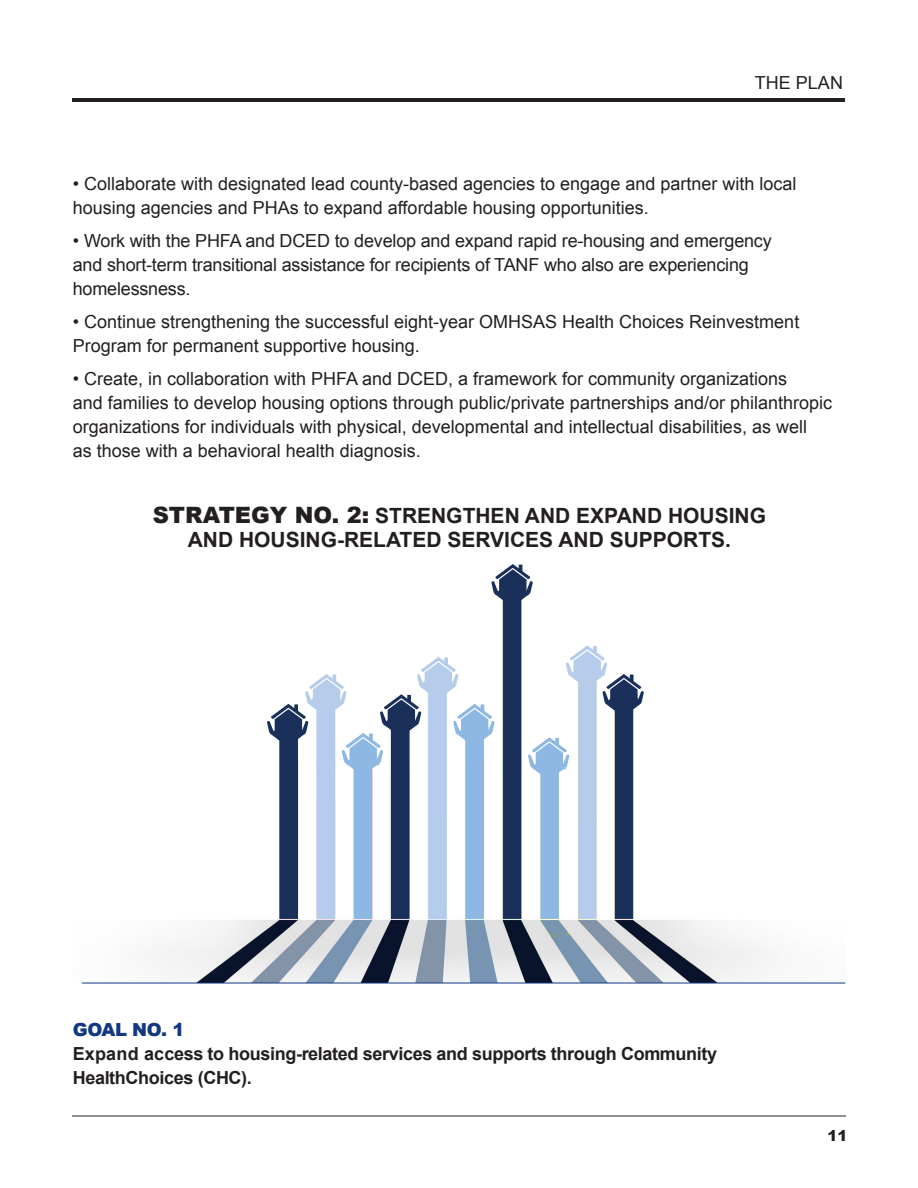
<style>
.page{position:relative;width:918px;height:1188px;background:#fff}
.page>*{position:absolute;margin:0;border:0;box-sizing:border-box;transform-origin:0 0}
.t1{font:700 21px/24px "Arial";color:#231f20;text-align:center}
.t2{font:18px/24px "Arial";color:#231f20}
.t3{font:700 18px/24px "Arial";letter-spacing:-.02em;color:#231f20}
.t4{font:900 15px "Arial";color:#231f20}
.s1{font-weight:900;font-size:22.5px}
.s2{font-weight:900;color:#113880}
</style>
<div class="page">
<hr style="left:72px;top:1116px;width:774px;height:1px;background:#231f20">
<hr style="left:73px;top:98px;width:772px;height:4px;background:#231f20">
<img style="left:82px;top:605px;width:763px;height:378px">
<hr style="left:82px;top:983px;width:763px;height:1px;background:#113880">
<svg style="left:528px;top:737px;width:42px;height:42px"></svg>
<svg style="left:267px;top:657px;width:228px;height:117px"></svg>
<svg style="left:491px;top:564px;width:42px;height:41px"></svg>
<svg style="left:566px;top:645px;width:78px;height:70px"></svg>
<p class="t2" style="left:755px;top:71px;width:90px">THE PLAN</p>
<p class="t2" style="left:73px;top:172px;width:725px">• Collaborate with designated lead county-based agencies to engage and partner with local housing agencies and PHAs to expand affordable housing opportunities.</p>
<p class="t2" style="left:73px;top:229px;width:701px">• Work with the PHFA and DCED to develop and expand rapid re-housing and emergency and short-term transitional assistance for recipients of TANF who also are experiencing homelessness.</p>
<p class="t2" style="left:73px;top:310px;width:728px">• Continue strengthening the successful eight-year OMHSAS Health Choices Reinvestment<br>Program for permanent supportive housing.</p>
<p class="t2" style="left:73px;top:367px;width:761px">• Create, in collaboration with PHFA and DCED, a framework for community organizations<br>and families to develop housing options through public/private partnerships and/or philanthropic organizations for individuals with physical, developmental and intellectual disabilities, as well<br>as those with a behavioral health diagnosis.</p>
<p class="t1" style="left:153px;top:505px;width:615px"><span class="s1">STRATEGY NO. 2:</span> STRENGTHEN AND EXPAND HOUSING<br>AND HOUSING-RELATED SERVICES AND SUPPORTS.</p>
<p class="t3" style="left:73px;top:1019px;width:646px"><span class="s2">GOAL NO. 1<br></span>Expand access to housing-related services and supports through Community<br>HealthChoices (CHC).</p>
<p class="t4" style="left:827px;top:1125px;width:22px">11</p>
</div>
